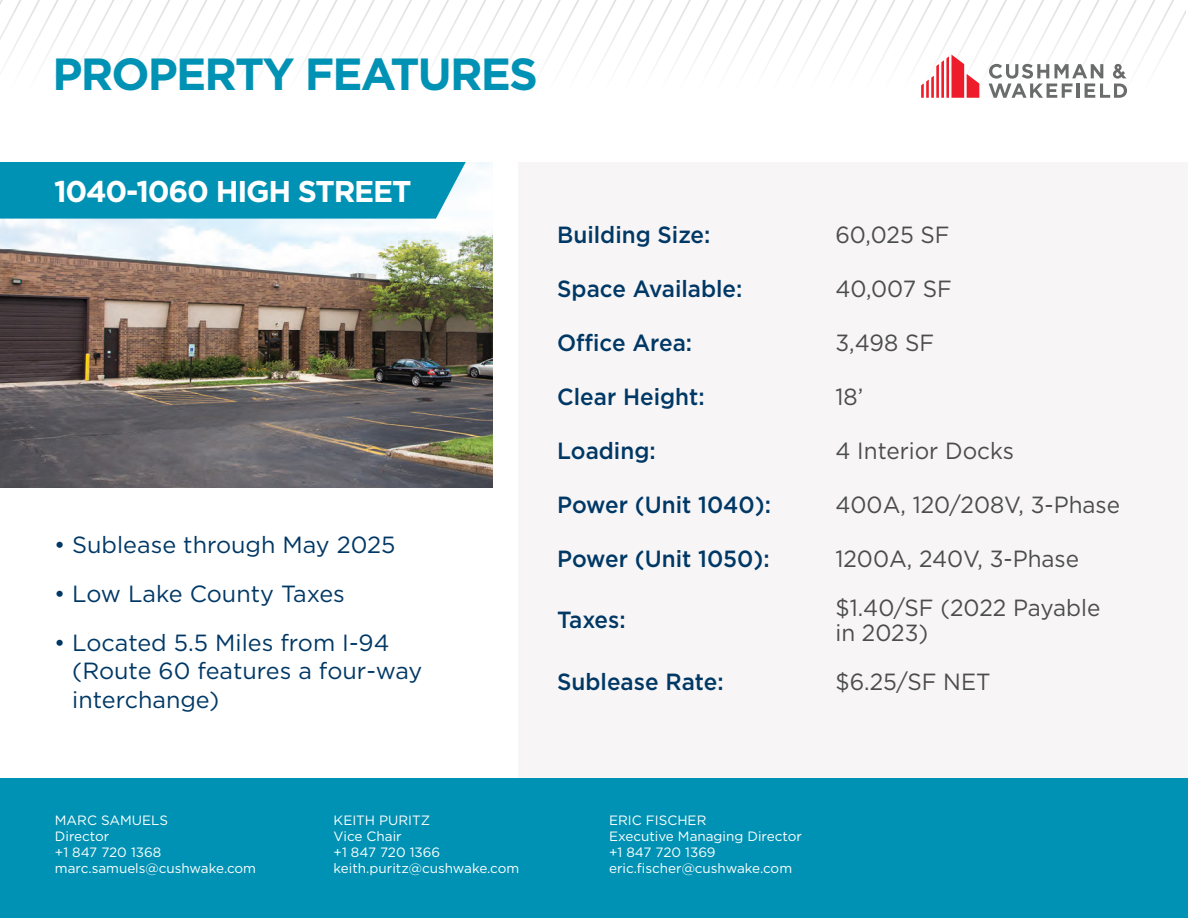
<style>
.page{position:relative;width:1188px;height:918px;background:#fff}
.page>*{position:absolute;margin:0;border:0;box-sizing:border-box;transform-origin:0 0}
.t1{font:700 45px "Gotham";letter-spacing:-.04em;color:#0092b4}
.t2{font:700 30px "Gotham";letter-spacing:-.04em;color:#fff}
.Spec_Value{font:23.4px/24.9px "Gotham";color:#4b4c4d;scale:.96 1}
.Spec_Title{font:500 23.4px "Gotham";color:#003865;scale:.96 1}
.t3{font:23.4px/28.5px "Gotham";color:#003865}
.t4{font:13.5px "Gotham";color:#fff}
</style>
<div class="page">
<img style="left:0;top:162px;width:492px;height:325px">
<div style="left:518px;top:162px;width:670px;height:756px;background:#f7f5f6"></div>
<svg style="left:0;top:0;width:1186px;height:92px"></svg>
<div style="left:0;top:162px;width:466px;height:57px;background:#0092b4"></div>
<svg style="left:921px;top:55px;width:58px;height:43px"></svg>
<svg style="left:989px;top:64px;width:138px;height:34px"></svg>
<div style="left:0;top:778px;width:1188px;height:140px;background:#0092b4"></div>
<p class="t1" style="left:52px;top:44px;width:487px">PROPERTY FEATURES</p>
<p class="t2" style="left:54px;top:172px;width:359px">1040-1060 HIGH STREET</p>
<p class="t3" style="left:54px;top:530px;width:343px">• Sublease through May 2025</p>
<p class="t3" style="left:54px;top:579px;width:292px">• Low Lake County Taxes</p>
<p class="t3" style="left:72px;top:628px;width:352px;text-indent:-18px">• Located 5.5 Miles from I-94 (Route 60 features a four-way interchange)</p>
<p class="Spec_Title" style="left:557px;top:219px;width:161px">Building Size:</p>
<p class="Spec_Value" style="left:835px;top:221px;width:121px">60,025 SF</p>
<p class="Spec_Title" style="left:557px;top:273px;width:195px">Space Available:</p>
<p class="Spec_Value" style="left:835px;top:275px;width:123px">40,007 SF</p>
<p class="Spec_Title" style="left:557px;top:327px;width:142px">Office Area:</p>
<p class="Spec_Value" style="left:835px;top:329px;width:104px">3,498 SF</p>
<p class="Spec_Title" style="left:557px;top:381px;width:155px">Clear Height:</p>
<p class="Spec_Value" style="left:835px;top:383px;width:30px">18’</p>
<p class="Spec_Title" style="left:557px;top:435px;width:104px">Loading:</p>
<p class="Spec_Value" style="left:835px;top:437px;width:188px">4 Interior Docks</p>
<p class="Spec_Title" style="left:557px;top:489px;width:224px">Power (Unit 1040):</p>
<p class="Spec_Value" style="left:835px;top:491px;width:298px">400A, 120/208V, 3-Phase</p>
<p class="Spec_Title" style="left:557px;top:543px;width:223px">Power (Unit 1050):</p>
<p class="Spec_Value" style="left:835px;top:545px;width:255px">1200A, 240V, 3-Phase</p>
<p class="Spec_Title" style="left:557px;top:605px;width:73px">Taxes:</p>
<p class="Spec_Value" style="left:835px;top:595px;width:278px">$1.40/SF (2022 Payable in 2023)</p>
<p class="Spec_Title" style="left:557px;top:666px;width:175px">Sublease Rate:</p>
<p class="Spec_Value" style="left:835px;top:669px;width:163px">$6.25/SF NET</p>
<p class="t4" style="left:55px;top:811px;width:115px">MARC SAMUELS</p>
<p class="t4" style="left:55px;top:828px;width:56px">Director</p>
<p class="t4" style="left:55px;top:844px;width:108px">+1 847 720 1368</p>
<p class="t4" style="left:55px;top:860px;width:203px">marc.samuels@cushwake.com</p>
<p class="t4" style="left:334px;top:811px;width:98px">KEITH PURITZ</p>
<p class="t4" style="left:334px;top:828px;width:70px">Vice Chair</p>
<p class="t4" style="left:334px;top:844px;width:108px">+1 847 720 1366</p>
<p class="t4" style="left:334px;top:860px;width:187px">keith.puritz@cushwake.com</p>
<p class="t4" style="left:609px;top:811px;width:99px">ERIC FISCHER</p>
<p class="t4" style="left:609px;top:828px;width:194px">Executive Managing Director</p>
<p class="t4" style="left:609px;top:844px;width:108px">+1 847 720 1369</p>
<p class="t4" style="left:609px;top:860px;width:184px">eric.fischer@cushwake.com</p>
</div>
